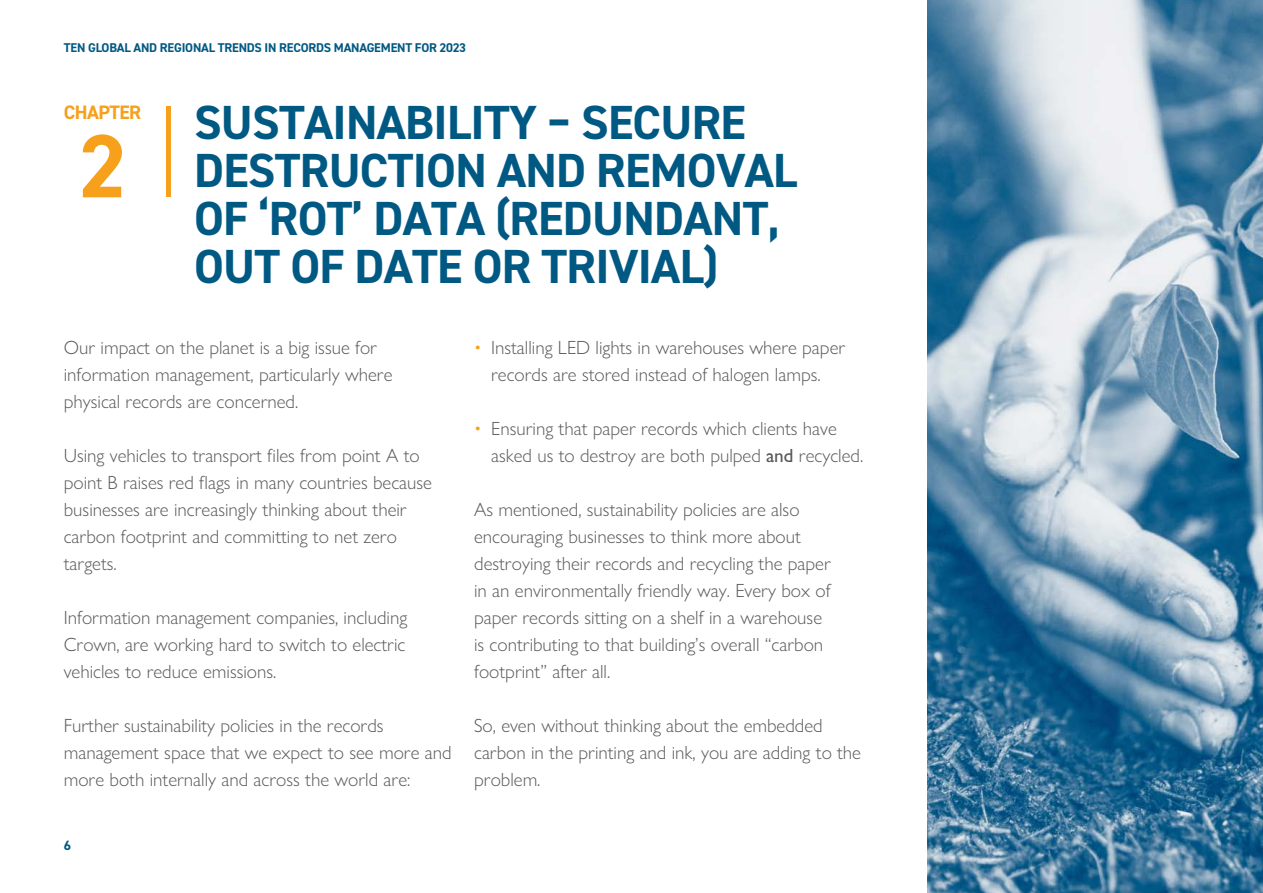
<style>
.page{position:relative;width:1263px;height:893px;background:#fff}
.page>*{position:absolute;margin:0;border:0;box-sizing:border-box;transform-origin:0 0}
.t1{font:700 90px "DIN2014";color:#f6a01b}
.t2{font:700 48px/48px "DIN2014";letter-spacing:-.015em;color:#005983}
.t3{font:700 19.5px "DIN2014";letter-spacing:-.025em;color:#f6a01b}
.Body_Text__Grey{font:300 19.2px/27px "Gill Sans Nova";color:#57585a}
.t4{font:700 13.5px "DIN2014";color:#005983}
.t5{font:700 12.75px "DIN2014";letter-spacing:-.015em;color:#005983}
.s1{color:#f6a01b}
.s2{font-weight:500}
</style>
<div class="page">
<hr style="left:167px;top:106px;width:4px;height:90px;background:#f6a01b">
<img style="left:928px;top:0;width:335px;height:893px">
<p class="t5" style="left:64px;top:40px;width:404px">TEN GLOBAL AND REGIONAL TRENDS IN RECORDS MANAGEMENT FOR 2023</p>
<p class="t3" style="left:64px;top:100px;width:79px">CHAPTER</p>
<p class="t1" style="left:78px;top:106px;width:50px">2</p>
<p class="t2" style="left:194px;top:98px;width:605px">SUSTAINABILITY – SECURE<br>DESTRUCTION AND REMOVAL</p>
<p class="t2" style="left:194px;top:194px;width:587px">OF ‘ROT’ DATA (REDUNDANT,<br>OUT OF DATE OR TRIVIAL)</p>
<p class="Body_Text__Grey" style="left:64px;top:334px;width:330px">Our impact on the planet is a big issue for information management, particularly where physical records are concerned.</p>
<p class="Body_Text__Grey" style="left:64px;top:442px;width:370px">Using vehicles to transport files from point A to point B raises red flags in many countries because businesses are increasingly thinking about their carbon footprint and committing to net zero targets.</p>
<p class="Body_Text__Grey" style="left:64px;top:604px;width:345px;text-align:justify">Information management companies, including Crown, are working hard to switch to electric vehicles to reduce emissions.</p>
<p class="Body_Text__Grey" style="left:64px;top:712px;width:389px">Further sustainability policies in the records management space that we expect to see more and more both internally and across the world are:</p>
<p class="t4" style="left:64px;top:837px;width:9px">6</p>
<p class="Body_Text__Grey" style="left:474px;top:334px;width:373px;text-align:center"><span class="s1">•</span> Installing LED lights in warehouses where paper records are stored instead of halogen lamps.</p>
<p class="Body_Text__Grey" style="left:491px;top:415px;width:374px;text-indent:-17px"><span class="s1">•</span> Ensuring that paper records which clients have asked us to destroy are both pulped <span class="s2">and</span> recycled.</p>
<p class="Body_Text__Grey" style="left:474px;top:496px;width:358px">As mentioned, sustainability policies are also encouraging businesses to think more about destroying their records and recycling the paper in an environmentally friendly way. Every box of paper records sitting on a shelf in a warehouse is contributing to that building’s overall “carbon footprint” after all.</p>
<p class="Body_Text__Grey" style="left:474px;top:712px;width:388px">So, even without thinking about the embedded carbon in the printing and ink, you are adding to the problem.</p>
</div>
